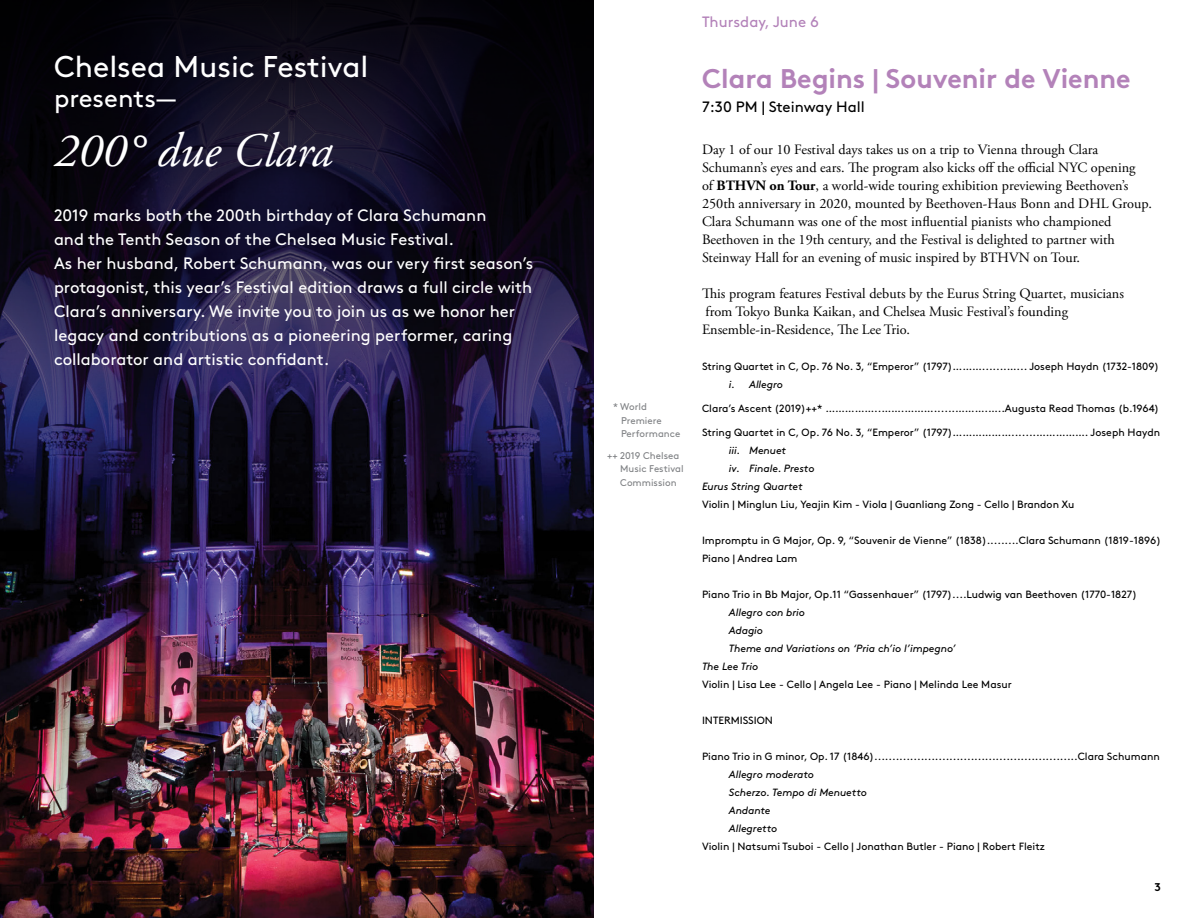
<style>
.page{position:relative;width:1188px;height:918px;background:#fff}
.page>*{position:absolute;margin:0;border:0;box-sizing:border-box;transform-origin:0 0}
.t1{font:italic 48px "Adobe Garamond Pro";color:#fff}
.t2{font:30px "Brown Std";color:#fff}
.t3{font:700 27px "Brown Std";color:#b382b9}
.t4{font:25.5px "Brown Std";color:#fff}
.t5{font:16.5px/24px "Brown Std";color:#fff}
.t6{font:15px "Brown Std";color:#000}
.t7{font:15px "Brown Std";color:#b382b9}
.t8{font:14.25px/18px "Adobe Garamond Pro";color:#000}
.t9{font:700 11.25px "Brown Std";color:#000}
.t10{font:10.5px/18px "Brown";color:#000}
.t11{font:italic 10.5px/18px "Brown";letter-spacing:-.005em;color:#000}
.t12{font:9.75px/13.5px "Brown Std";color:#808285}
.s1{font-weight:700}
</style>
<div class="page">
<img style="left:0;top:551px;width:594px;height:367px">
<svg style="left:0;top:0;width:594px;height:551px;background:#151029"></svg>
<h2 class="t2" style="left:54px;top:49px;width:316px">Chelsea Music Festival</h2>
<h3 class="t4" style="left:54px;top:83px;width:124px">presents—</h3>
<h1 class="t1" style="left:54px;top:122px;width:280px">200° due Clara</h1>
<p class="t5" style="left:54px;top:203px;width:481px">2019 marks both the 200th birthday of Clara Schumann<br>and the Tenth Season of the Chelsea Music Festival.<br>As her husband, Robert Schumann, was our very first season’s protagonist, this year’s Festival edition draws a full circle with Clara’s anniversary. We invite you to join us as we honor her legacy and contributions as a pioneering performer, caring collaborator and artistic confidant.</p>
<p class="t12" style="left:621px;top:400px;width:61px;text-indent:-8px">* World<br>Premiere<br>Performance</p>
<p class="t12" style="left:620px;top:449px;width:65px;text-indent:-13px">++ 2019 Chelsea<br>Music Festival<br>Commission</p>
<h3 class="t7" style="left:702px;top:13px;width:119px">Thursday, June 6</h3>
<h3 class="t3" style="left:702px;top:62px;width:430px">Clara Begins | Souvenir de Vienne</h3>
<h3 class="t6" style="left:702px;top:98px;width:164px">7:30 PM | Steinway Hall</h3>
<p class="t8" style="left:702px;top:141px;width:452px">Day 1 of our 10 Festival days takes us on a trip to Vienna through Clara Schumann’s eyes and ears. The program also kicks off the official NYC opening<br>of <span class="s1">BTHVN on Tour</span>, a world-wide touring exhibition previewing Beethoven’s 250th anniversary in 2020, mounted by Beethoven-Haus Bonn and DHL Group.<br>Clara Schumann was one of the most influential pianists who championed Beethoven in the 19th century, and the Festival is delighted to partner with Steinway Hall for an evening of music inspired by BTHVN on Tour.</p>
<h3 class="t8" style="left:702px;top:285px;width:424px">This program features Festival debuts by the Eurus String Quartet, musicians from Tokyo Bunka Kaikan, and Chelsea Music Festival’s founding<br>Ensemble-in-Residence, The Lee Trio.</h3>
<p class="t10" style="left:702px;top:356px;width:459px">String Quartet in C, Op. 76 No. 3, “Emperor” (1797)……….......…... Joseph Haydn (1732-1809)</p>
<p class="t11" style="left:729px;top:374px;width:56px">i. Allegro</p>
<p class="t10" style="left:702px;top:398px;width:459px">Clara’s Ascent (2019)++* ……………..…….………......……….…..Augusta Read Thomas (b.1964)</p>
<p class="t10" style="left:702px;top:422px;width:460px">String Quartet in C, Op. 76 No. 3, “Emperor” (1797)……………….......……………. Joseph Haydn</p>
<p class="t11" style="left:729px;top:440px;width:59px">iii. Menuet</p>
<p class="t11" style="left:729px;top:458px;width:87px">iv. Finale. Presto</p>
<p class="t11" style="left:702px;top:476px;width:102px">Eurus String Quartet</p>
<p class="t10" style="left:702px;top:494px;width:374px">Violin | Minglun Liu, Yeajin Kim - Viola | Guanliang Zong - Cello | Brandon Xu</p>
<p class="t10" style="left:702px;top:530px;width:461px">Impromptu in G Major, Op. 9, “Souvenir de Vienne” (1838).........Clara Schumann (1819-1896)<br>Piano | Andrea Lam</p>
<p class="t10" style="left:702px;top:584px;width:437px">Piano Trio in Bb Major, Op.11 “Gassenhauer” (1797)....Ludwig van Beethoven (1770-1827)</p>
<p class="t11" style="left:729px;top:602px;width:78px">Allegro con brio</p>
<p class="t11" style="left:729px;top:620px;width:36px">Adagio</p>
<p class="t11" style="left:729px;top:638px;width:228px">Theme and Variations on ‘Pria ch’io l’impegno’</p>
<p class="t11" style="left:702px;top:656px;width:58px">The Lee Trio</p>
<p class="t10" style="left:702px;top:674px;width:311px">Violin | Lisa Lee - Cello | Angela Lee - Piano | Melinda Lee Masur</p>
<p class="t10" style="left:702px;top:710px;width:72px">INTERMISSION</p>
<p class="t10" style="left:702px;top:746px;width:459px">Piano Trio in G minor, Op. 17 (1846).........................................................Clara Schumann</p>
<p class="t11" style="left:729px;top:764px;width:139px">Allegro moderato<br>Scherzo. Tempo di Menuetto<br>Andante<br>Allegretto</p>
<p class="t10" style="left:702px;top:836px;width:344px">Violin | Natsumi Tsuboi - Cello | Jonathan Butler - Piano | Robert Fleitz</p>
<p class="t9" style="left:1155px;top:880px;width:8px">3</p>
</div>
